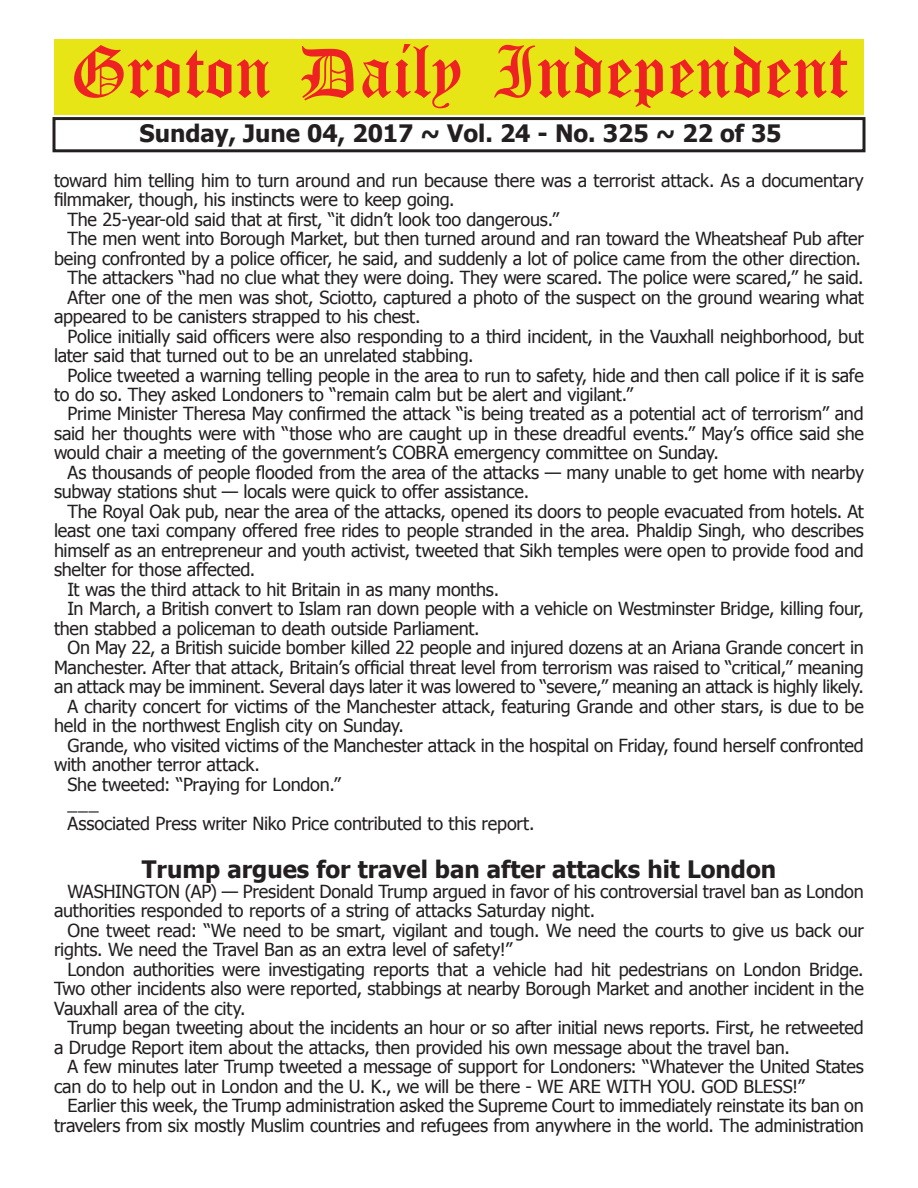
<style>
.page{position:relative;width:918px;height:1188px;background:#fff}
.page>*{position:absolute;margin:0;border:0;box-sizing:border-box;transform-origin:0 0}
.t1{font:54px "Old English Five";color:#ee2123}
.t2{font:700 24px "Tahoma";color:#231f20}
.t3{font:18px/19.5px "Tahoma";letter-spacing:-.01em;color:#231f20}
</style>
<div class="page">
<div style="left:52px;top:117px;width:814px;height:35px;border:3px solid #231f20"></div>
<div style="left:54px;top:40px;width:810px;height:75px;background:#e7e515"></div>
<h1 class="t1" style="left:70px;top:47px;width:779px">Groton Daily Independent</h1>
<h2 class="t2" style="left:140px;top:116px;width:644px">Sunday, June 04, 2017 ~ Vol. 24 - No. 325 ~ 22 of 35</h2>
<p class="t3" style="left:54px;top:169px;width:811px">toward him telling him to turn around and run because there was a terrorist attack. As a documentary</p>
<p class="t3" style="left:54px;top:189px;width:402px">filmmaker, though, his instincts were to keep going.</p>
<p class="t3" style="left:68px;top:208px;width:493px">The 25-year-old said that at first, “it didn’t look too dangerous.”</p>
<p class="t3" style="left:68px;top:228px;width:798px">The men went into Borough Market, but then turned around and ran toward the Wheatsheaf Pub after</p>
<p class="t3" style="left:54px;top:247px;width:809px">being confronted by a police officer, he said, and suddenly a lot of police came from the other direction.</p>
<p class="t3" style="left:68px;top:267px;width:798px">The attackers “had no clue what they were doing. They were scared. The police were scared,” he said.</p>
<p class="t3" style="left:68px;top:286px;width:798px">After one of the men was shot, Sciotto, captured a photo of the suspect on the ground wearing what</p>
<p class="t3" style="left:54px;top:306px;width:368px">appeared to be canisters strapped to his chest.</p>
<p class="t3" style="left:68px;top:325px;width:798px">Police initially said officers were also responding to a third incident, in the Vauxhall neighborhood, but</p>
<p class="t3" style="left:54px;top:345px;width:421px">later said that turned out to be an unrelated stabbing.</p>
<p class="t3" style="left:68px;top:364px;width:798px">Police tweeted a warning telling people in the area to run to safety, hide and then call police if it is safe</p>
<p class="t3" style="left:54px;top:384px;width:581px">to do so. They asked Londoners to “remain calm but be alert and vigilant.”</p>
<p class="t3" style="left:68px;top:403px;width:798px">Prime Minister Theresa May confirmed the attack “is being treated as a potential act of terrorism” and</p>
<p class="t3" style="left:54px;top:423px;width:811px">said her thoughts were with “those who are caught up in these dreadful events.” May’s office said she</p>
<p class="t3" style="left:54px;top:442px;width:667px">would chair a meeting of the government’s COBRA emergency committee on Sunday.</p>
<p class="t3" style="left:68px;top:462px;width:798px">As thousands of people flooded from the area of the attacks — many unable to get home with nearby</p>
<p class="t3" style="left:54px;top:481px;width:477px">subway stations shut — locals were quick to offer assistance.</p>
<p class="t3" style="left:68px;top:501px;width:798px">The Royal Oak pub, near the area of the attacks, opened its doors to people evacuated from hotels. At</p>
<p class="t3" style="left:54px;top:520px;width:811px">least one taxi company offered free rides to people stranded in the area. Phaldip Singh, who describes</p>
<p class="t3" style="left:54px;top:540px;width:811px">himself as an entrepreneur and youth activist, tweeted that Sikh temples were open to provide food and</p>
<p class="t3" style="left:54px;top:559px;width:203px">shelter for those affected.</p>
<p class="t3" style="left:68px;top:579px;width:433px">It was the third attack to hit Britain in as many months.</p>
<p class="t3" style="left:68px;top:598px;width:798px">In March, a British convert to Islam ran down people with a vehicle on Westminster Bridge, killing four,</p>
<p class="t3" style="left:54px;top:618px;width:427px">then stabbed a policeman to death outside Parliament.</p>
<p class="t3" style="left:68px;top:637px;width:798px">On May 22, a British suicide bomber killed 22 people and injured dozens at an Ariana Grande concert in</p>
<p class="t3" style="left:54px;top:657px;width:811px">Manchester. After that attack, Britain’s official threat level from terrorism was raised to “critical,” meaning</p>
<p class="t3" style="left:54px;top:676px;width:811px">an attack may be imminent. Several days later it was lowered to “severe,” meaning an attack is highly likely.</p>
<p class="t3" style="left:68px;top:696px;width:798px">A charity concert for victims of the Manchester attack, featuring Grande and other stars, is due to be</p>
<p class="t3" style="left:54px;top:715px;width:352px">held in the northwest English city on Sunday.</p>
<p class="t3" style="left:68px;top:735px;width:798px">Grande, who visited victims of the Manchester attack in the hospital on Friday, found herself confronted</p>
<p class="t3" style="left:54px;top:754px;width:207px">with another terror attack.</p>
<p class="t3" style="left:68px;top:774px;width:275px">She tweeted: “Praying for London.”</p>
<p class="t3" style="left:68px;top:793px;width:33px">___</p>
<p class="t3" style="left:68px;top:813px;width:469px">Associated Press writer Niko Price contributed to this report.</p>
<h2 class="t2" style="left:142px;top:853px;width:636px">Trump argues for travel ban after attacks hit London</h2>
<p class="t3" style="left:54px;top:881px;width:811px;text-indent:14px">WASHINGTON (AP) — President Donald Trump argued in favor of his controversial travel ban as London authorities responded to reports of a string of attacks Saturday night.</p>
<p class="t3" style="left:54px;top:920px;width:811px;text-indent:14px">One tweet read: “We need to be smart, vigilant and tough. We need the courts to give us back our rights. We need the Travel Ban as an extra level of safety!”</p>
<p class="t3" style="left:54px;top:959px;width:811px;text-align:justify;text-indent:14px">London authorities were investigating reports that a vehicle had hit pedestrians on London Bridge.<br>Two other incidents also were reported, stabbings at nearby Borough Market and another incident in the Vauxhall area of the city.</p>
<p class="t3" style="left:54px;top:1017px;width:811px;text-indent:14px">Trump began tweeting about the incidents an hour or so after initial news reports. First, he retweeted a Drudge Report item about the attacks, then provided his own message about the travel ban.</p>
<p class="t3" style="left:54px;top:1056px;width:811px;text-indent:14px">A few minutes later Trump tweeted a message of support for Londoners: “Whatever the United States can do to help out in London and the U. K., we will be there - WE ARE WITH YOU. GOD BLESS!”</p>
<p class="t3" style="left:54px;top:1095px;width:811px;text-align:right">Earlier this week, the Trump administration asked the Supreme Court to immediately reinstate its ban on travelers from six mostly Muslim countries and refugees from anywhere in the world. The administration</p>
</div>
